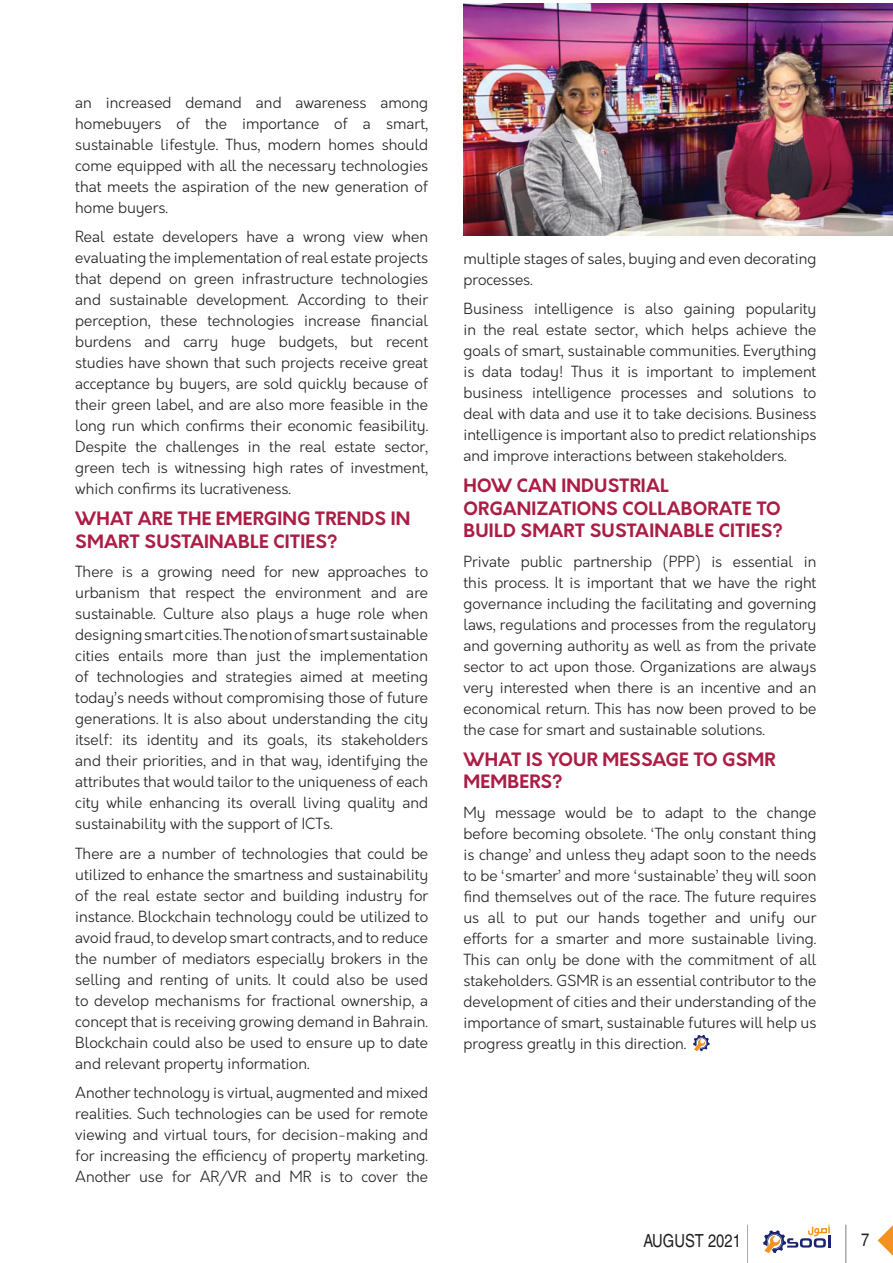
<style>
.page{position:relative;width:893px;height:1263px;background:#fff}
.page>*{position:absolute;margin:0;border:0;box-sizing:border-box;transform-origin:0 0}
.t1{font:700 18px/22.5px "Orkney";letter-spacing:.01em;color:#ab1d45}
.t2{font:condensed 18px "Helvetica CE";color:#231f20}
.t3{font:300 15px/21px "Orkney";color:#231f20;text-align:justify}
</style>
<div class="page">
<svg style="left:763px;top:1225px;width:67px;height:28px"></svg>
<hr style="left:845px;top:1225px;width:1px;height:38px;background:#a8a9ad">
<hr style="left:747px;top:1225px;width:1px;height:38px;background:#a8a9ad">
<svg style="left:878px;top:1225px;width:15px;height:31px"></svg>
<img style="left:463px;top:3px;width:430px;height:233px">
<svg style="left:693px;top:1035px;width:17px;height:16px"></svg>
<p class="t3" style="left:75px;top:92px;width:354px">an increased demand and awareness among homebuyers of the importance of a smart, sustainable lifestyle. Thus, modern homes should come equipped with all the necessary technologies that meets the aspiration of the new generation of home buyers.</p>
<p class="t3" style="left:75px;top:226px;width:354px">Real estate developers have a wrong view when evaluating the implementation of real estate projects that depend on green infrastructure technologies and sustainable development. According to their perception, these technologies increase financial burdens and carry huge budgets, but recent studies have shown that such projects receive great acceptance by buyers, are sold quickly because of their green label, and are also more feasible in the long run which confirms their economic feasibility.<br>Despite the challenges in the real estate sector, green tech is witnessing high rates of investment, which confirms its lucrativeness.</p>
<p class="t1" style="left:75px;top:508px;width:336px">WHAT ARE THE EMERGING TRENDS IN<br>SMART SUSTAINABLE CITIES?</p>
<p class="t3" style="left:75px;top:561px;width:354px">There is a growing need for new approaches to urbanism that respect the environment and are sustainable. Culture also plays a huge role when designing smart cities. The notion of smart sustainable cities entails more than just the implementation of technologies and strategies aimed at meeting today’s needs without compromising those of future generations. It is also about understanding the city itself: its identity and its goals, its stakeholders and their priorities, and in that way, identifying the attributes that would tailor to the uniqueness of each city while enhancing its overall living quality and sustainability with the support of ICTs.</p>
<p class="t3" style="left:75px;top:843px;width:354px">There are a number of technologies that could be utilized to enhance the smartness and sustainability of the real estate sector and building industry for instance. Blockchain technology could be utilized to avoid fraud, to develop smart contracts, and to reduce the number of mediators especially brokers in the selling and renting of units. It could also be used to develop mechanisms for fractional ownership, a concept that is receiving growing demand in Bahrain.<br>Blockchain could also be used to ensure up to date and relevant property information.</p>
<p class="t3" style="left:75px;top:1082px;width:354px">Another technology is virtual, augmented and mixed realities. Such technologies can be used for remote viewing and virtual tours, for decision-making and for increasing the efficiency of property marketing.<br>Another use for AR/VR and MR is to cover the</p>
<p class="t3" style="left:463px;top:248px;width:354px">multiple stages of sales, buying and even decorating processes.</p>
<p class="t3" style="left:463px;top:299px;width:354px">Business intelligence is also gaining popularity in the real estate sector, which helps achieve the goals of smart, sustainable communities. Everything is data today! Thus it is important to implement business intelligence processes and solutions to deal with data and use it to take decisions. Business intelligence is important also to predict relationships and improve interactions between stakeholders.</p>
<p class="t1" style="left:464px;top:475px;width:321px">HOW CAN INDUSTRIAL<br>ORGANIZATIONS COLLABORATE TO<br>BUILD SMART SUSTAINABLE CITIES?</p>
<p class="t3" style="left:463px;top:551px;width:354px">Private public partnership (PPP) is essential in this process. It is important that we have the right governance including the facilitating and governing laws, regulations and processes from the regulatory and governing authority as well as from the private sector to act upon those. Organizations are always very interested when there is an incentive and an economical return. This has now been proved to be the case for smart and sustainable solutions.</p>
<p class="t1" style="left:464px;top:749px;width:313px">WHAT IS YOUR MESSAGE TO GSMR<br>MEMBERS?</p>
<p class="t3" style="left:463px;top:802px;width:354px">My message would be to adapt to the change before becoming obsolete. ‘The only constant thing is change’ and unless they adapt soon to the needs to be ‘smarter’ and more ‘sustainable’ they will soon find themselves out of the race. The future requires us all to put our hands together and unify our efforts for a smarter and more sustainable living.<br>This can only be done with the commitment of all stakeholders. GSMR is an essential contributor to the development of cities and their understanding of the importance of smart, sustainable futures will help us progress greatly in this direction.</p>
<p class="t2" style="left:643px;top:1230px;width:99px">AUGUST 2021</p>
<p class="t2" style="left:861px;top:1229px;width:10px">7</p>
</div>
